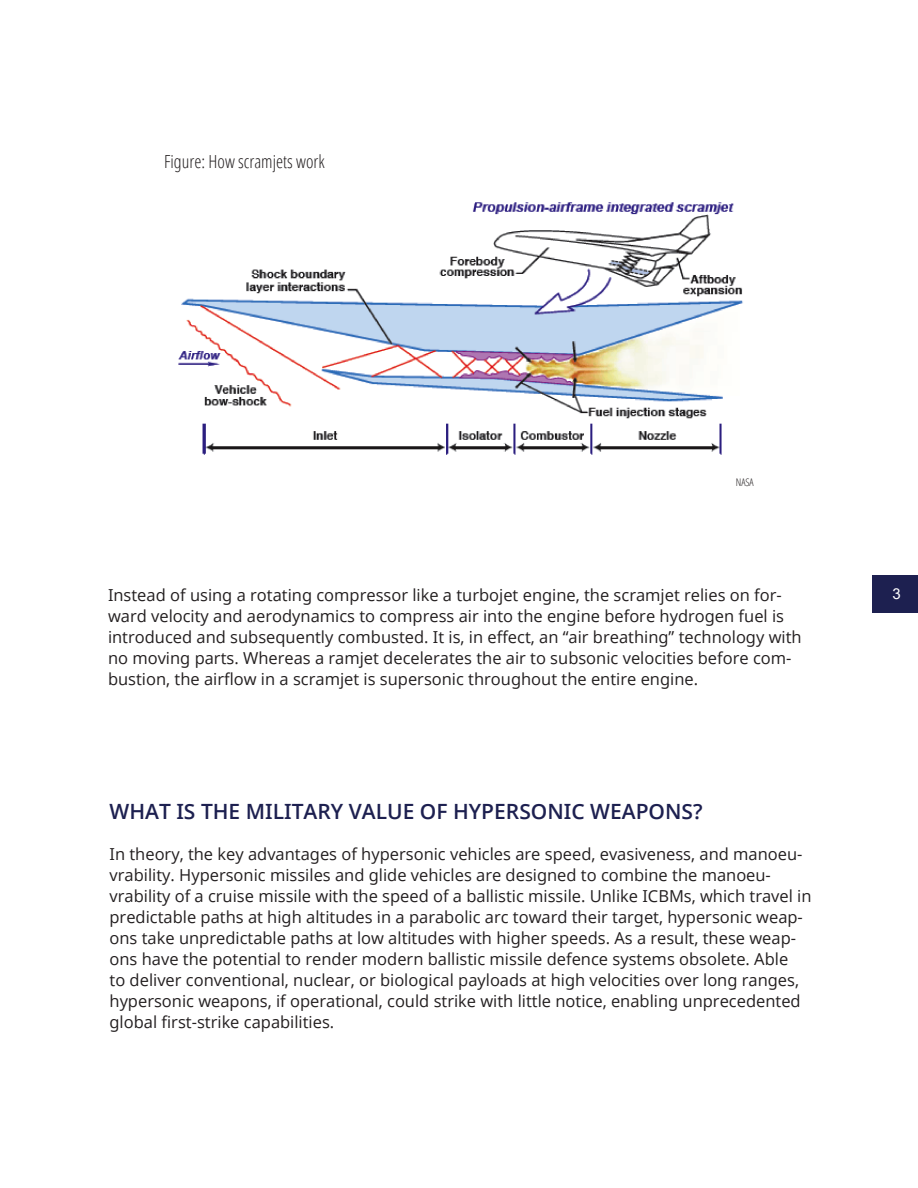
<style>
.page{position:relative;width:918px;height:1188px;background:#fff}
.page>*{position:absolute;margin:0;border:0;box-sizing:border-box;transform-origin:0 0}
.Subhead{font:600 21px "Open Sans";color:#1d2050}
.Subhead-2{font:300 condensed 18px "Open Sans";color:#231f20}
.Subhead-3{font:16.5px/21px "Open Sans";color:#231f20}
.t1{font:15px "Arial";color:#fff}
.Subhead-4{font:300 condensed 10.5px "Open Sans";color:#231f20}
</style>
<div class="page">
<div style="left:872px;top:575px;width:46px;height:38px;background:#1d2050"></div>
<img style="left:178px;top:202px;width:565px;height:253px">
<p class="Subhead-2" style="left:164px;top:149px;width:162px">Figure: How scramjets work</p>
<p class="Subhead-4" style="left:736px;top:476px;width:20px">NASA</p>
<p class="Subhead-3" style="left:108px;top:584px;width:695px">Instead of using a rotating compressor like a turbojet engine, the scramjet relies on for&shy;ward velocity and aerodynamics to compress air into the engine before hydrogen fuel is introduced and subsequently combusted. It is, in effect, an “air breathing” technology with no moving parts. Whereas a ramjet decelerates the air to subsonic velocities before com&shy;bustion, the airflow in a scramjet is supersonic throughout the entire engine.</p>
<p class="Subhead" style="left:110px;top:796px;width:595px">WHAT IS THE MILITARY VALUE OF HYPERSONIC WEAPONS?</p>
<p class="Subhead-3" style="left:110px;top:843px;width:704px">In theory, the key advantages of hypersonic vehicles are speed, evasiveness, and manoeu&shy;vrability. Hypersonic missiles and glide vehicles are designed to combine the manoeu&shy;vrability of a cruise missile with the speed of a ballistic missile. Unlike ICBMs, which travel in predictable paths at high altitudes in a parabolic arc toward their target, hypersonic weap&shy;ons take unpredictable paths at low altitudes with higher speeds. As a result, these weap&shy;ons have the potential to render modern ballistic missile defence systems obsolete. Able<br>to deliver conventional, nuclear, or biological payloads at high velocities over long ranges, hypersonic weapons, if operational, could strike with little notice, enabling unprecedented global first-strike capabilities.</p>
<p class="t1" style="left:892px;top:584px;width:10px">3</p>
</div>
